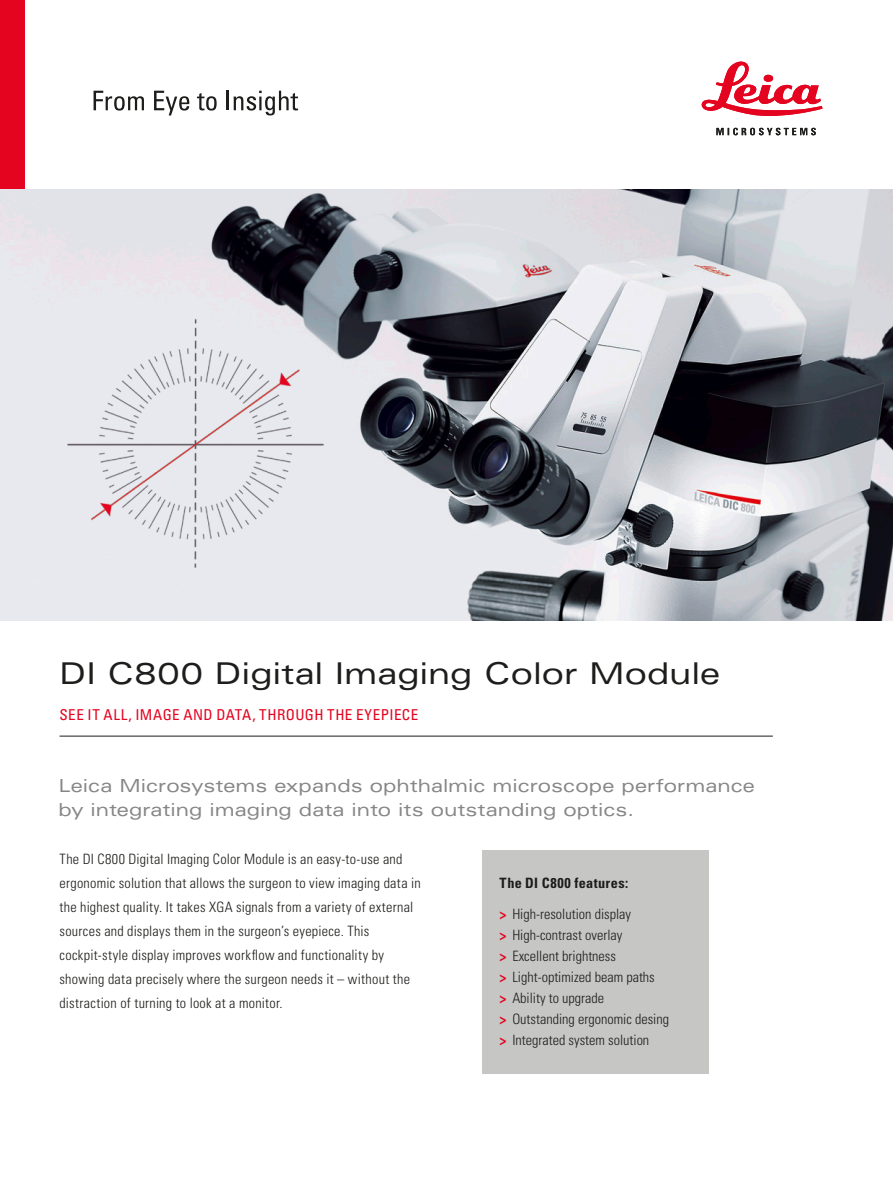
<style>
.page{position:relative;width:893px;height:1191px;background:#fff}
.page>*{position:absolute;margin:0;border:0;box-sizing:border-box;transform-origin:0 0}
.t1{font:expanded 30px "Univers LT Std";color:#1d1d1b}
.t2{font:expanded 18px/24px "Univers LT Std";color:#868686}
.t3{font:condensed 15px "Univers LT Std";letter-spacing:.03em;color:#e40420}
.t4{font:300 condensed 14.25px/21px "Univers LT Std";letter-spacing:.015em;color:#1d1d1b}
.t5{font:700 condensed 14.25px "Univers LT Std";letter-spacing:.03em;color:#1d1d1b}
.s1{font-weight:700;color:#e40420}
</style>
<div class="page">
<svg style="left:702px;top:61px;width:120px;height:55px"></svg>
<svg style="left:716px;top:128px;width:100px;height:7px"></svg>
<svg style="left:94px;top:91px;width:50px;height:20px"></svg>
<svg style="left:154px;top:91px;width:35px;height:24px"></svg>
<svg style="left:197px;top:93px;width:20px;height:18px"></svg>
<svg style="left:227px;top:91px;width:71px;height:24px"></svg>
<div style="left:0;top:0;width:25px;height:191px;background:#e40420"></div>
<img style="left:0;top:190px;width:893px;height:430px">
<img style="left:48px;top:310px;width:293px;height:266px">
<hr style="left:60px;top:735px;width:713px;height:1px;background:#1d1d1b">
<div style="left:483px;top:850px;width:226px;height:224px;background:#c6c6c5"></div>
<h1 class="t1" style="left:60px;top:655px;width:662px">DI C800 Digital Imaging Color Module</h1>
<p class="t3" style="left:60px;top:705px;width:360px">SEE IT ALL, IMAGE AND DATA, THROUGH THE EYEPIECE</p>
<p class="t2" style="left:58px;top:773px;width:698px">Leica Microsystems expands ophthalmic microscope performance by integrating imaging data into its outstanding optics.</p>
<p class="t4" style="left:60px;top:846px;width:363px;line-height:24px">The DI C800 Digital Imaging Color Module is an easy-to-use and ergonomic solution that allows the surgeon to view imaging data in the highest quality. It takes XGA signals from a variety of external sources and displays them in the surgeon’s eyepiece. This cockpit-style display improves workflow and functionality by showing data precisely where the surgeon needs it – without the distraction of turning to look at a monitor.</p>
<p class="t5" style="left:500px;top:874px;width:130px">The DI C800 features:</p>
<p class="t4" style="left:500px;top:903px;width:171px"><span class="s1">&gt;</span> High-resolution display<br><span class="s1">&gt;</span> High-contrast overlay<br><span class="s1">&gt;</span> Excellent brightness<br><span class="s1">&gt;</span> Light-optimized beam paths<br><span class="s1">&gt;</span> Ability to upgrade<br><span class="s1">&gt;</span> Outstanding ergonomic desing <span class="s1">&gt;</span> Integrated system solution</p>
</div>
